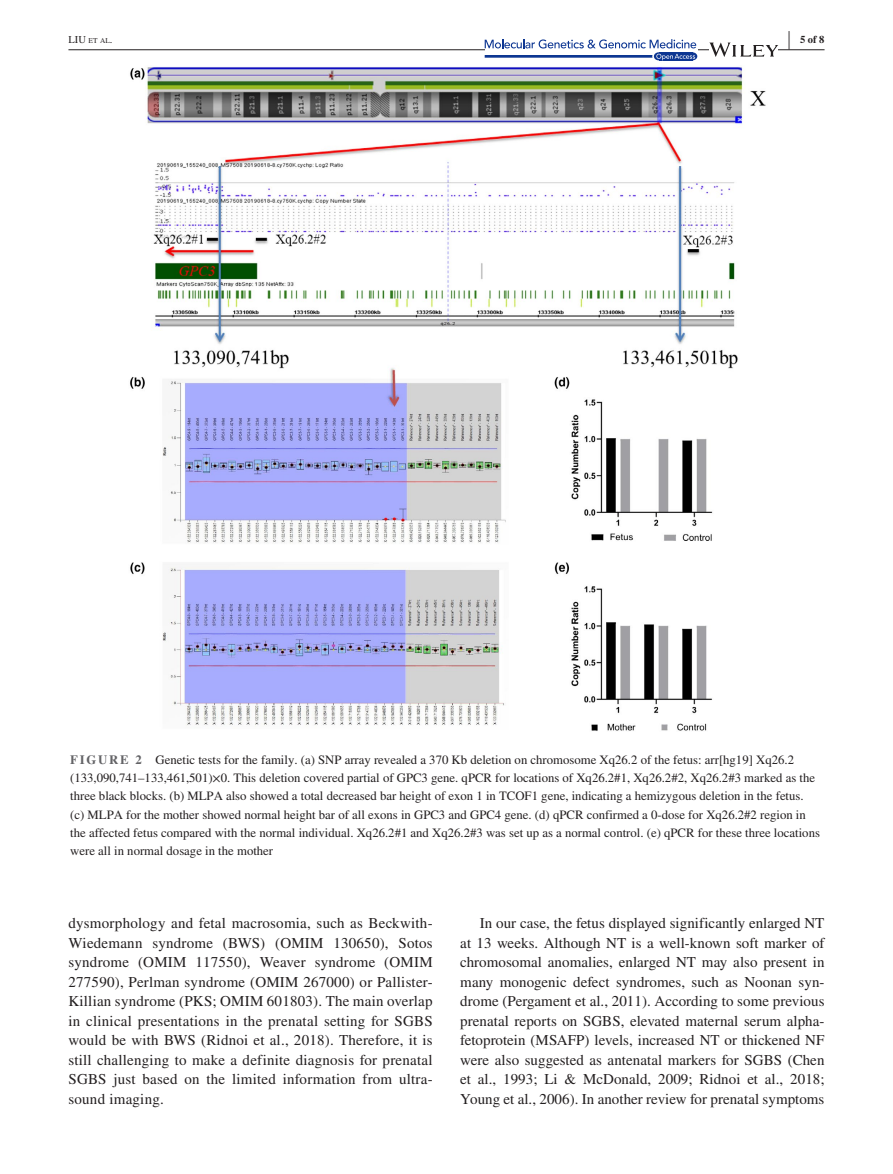
<style>
.page{position:relative;width:893px;height:1174px;background:#fff}
.page>*{position:absolute;margin:0;border:0;box-sizing:border-box;transform-origin:0 0}
.t1{font:700 25.95px "STIX";color:#231f20;scale:.36 1}
.t2{font:15px/19.5px "STIX";letter-spacing:.01em;color:#231f20;text-align:justify}
.t3{font:12.75px/18px "STIX";color:#231f20}
.t4{font:10.5px "STIX";color:#231f20}
.t5{font:700 10.5px "STIX";color:#231f20}
.s1{font-size:7.35px}
.s2{font-weight:700;color:#636366}
</style>
<div class="page">
<hr style="left:68px;top:49px;width:756px;height:1px;background:#231f20">
<svg style="left:485px;top:39px;width:211px;height:21px"></svg>
<svg style="left:709px;top:43px;width:69px;height:14px"></svg>
<img style="left:130px;top:66px;width:636px;height:665px">
<h1 class="t1" style="left:788px;top:24px;width:7px">|</h1>
<p class="t4" style="left:68px;top:32px;width:46px">LIU <span class="s1">et al</span>.</p>
<p class="t5" style="left:800px;top:33px;width:26px">5 of 8</p>
<p class="t3" style="left:70px;top:752px;width:751px"><span class="s2">FIGURE 2</span> Genetic tests for the family. (a) SNP array revealed a 370 Kb deletion on chromosome Xq26.2 of the fetus: arr[hg19] Xq26.2 (133,090,741–133,461,501)×0. This deletion covered partial of GPC3 gene. qPCR for locations of Xq26.2#1, Xq26.2#2, Xq26.2#3 marked as the three black blocks. (b) MLPA also showed a total decreased bar height of exon 1 in TCOF1 gene, indicating a hemizygous deletion in the fetus. (c) MLPA for the mother showed normal height bar of all exons in GPC3 and GPC4 gene. (d) qPCR confirmed a 0-dose for Xq26.2#2 region in the affected fetus compared with the normal individual. Xq26.2#1 and Xq26.2#3 was set up as a normal control. (e) qPCR for these three locations were all in normal dosage in the mother</p>
<p class="t2" style="left:68px;top:914px;width:366px">dysmorphology and fetal macrosomia, such as Beckwith-Wiedemann syndrome (BWS) (OMIM 130650), Sotos syndrome (OMIM 117550), Weaver syndrome (OMIM 277590), Perlman syndrome (OMIM 267000) or Pallister-Killian syndrome (PKS; OMIM 601803). The main overlap in clinical presentations in the prenatal setting for SGBS would be with BWS (Ridnoi et al., 2018). Therefore, it is still challenging to make a definite diagnosis for prenatal SGBS just based on the limited information from ultra&shy;sound imaging.</p>
<p class="t2" style="left:460px;top:914px;width:366px;text-indent:20px">In our case, the fetus displayed significantly enlarged NT at 13 weeks. Although NT is a well-known soft marker of chromosomal anomalies, enlarged NT may also present in many monogenic defect syndromes, such as Noonan syn&shy;drome (Pergament et al., 2011). According to some previous prenatal reports on SGBS, elevated maternal serum alpha&shy;fetoprotein (MSAFP) levels, increased NT or thickened NF were also suggested as antenatal markers for SGBS (Chen et al., 1993; Li &amp; McDonald, 2009; Ridnoi et al., 2018; Young et al., 2006). In another review for prenatal symptoms</p>
</div>
